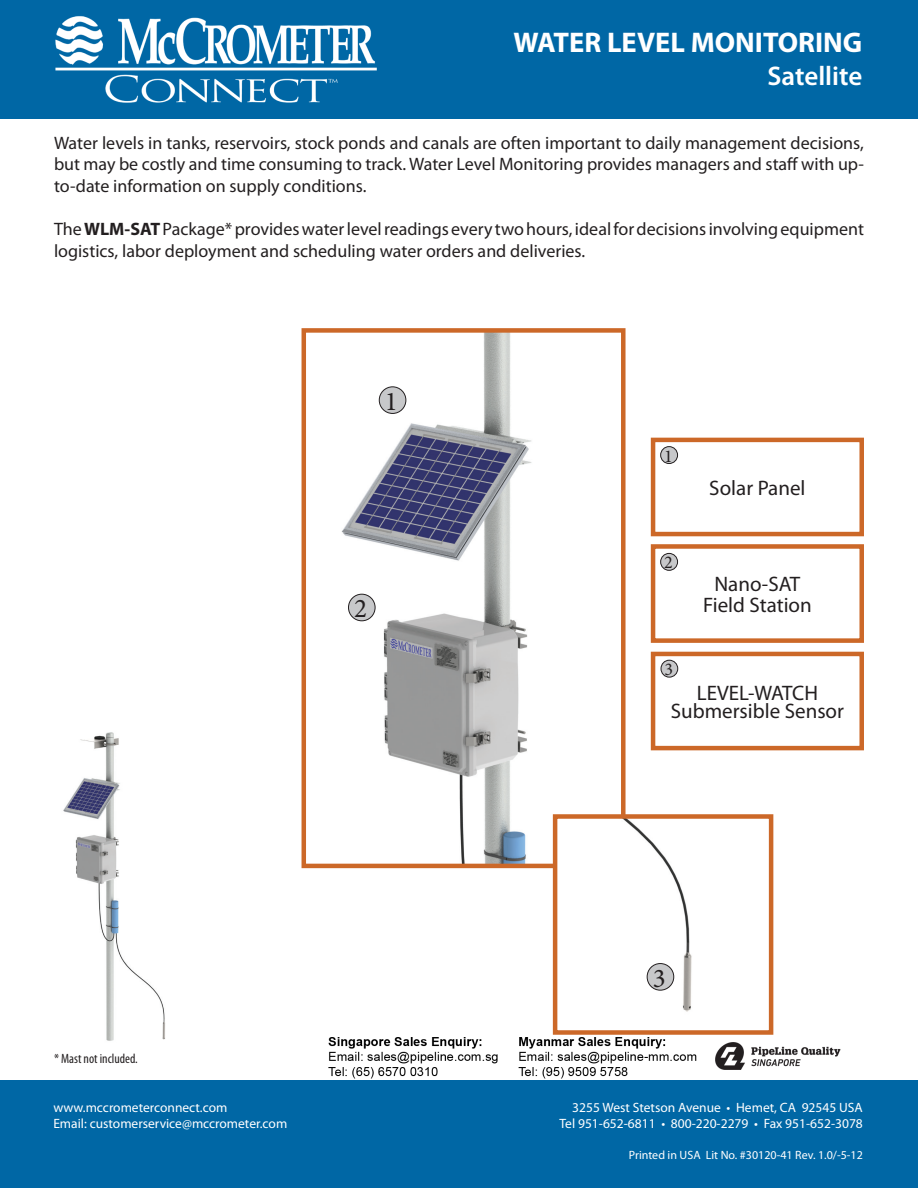
<style>
.page{position:relative;width:918px;height:1188px;background:#fff}
.page>*{position:absolute;margin:0;border:0;box-sizing:border-box;transform-origin:0 0}
.t1{font:700 28.5px "Myriad Pro";color:#fff}
.t2{font:600 27px "Myriad Pro";color:#fff}
.t3{font:27px "Minion Pro";color:#231f20}
.t4{font:21px/21px "Myriad Pro";color:#231f20;text-align:center}
.t5{font:18px/21.6px "Myriad Pro";color:#231f20;text-align:justify}
.t6{font:18px "Minion Pro";color:#231f20}
.t7{font:13.5px/16.2px "Myriad Pro";color:#fff;text-align:right}
.t8{font:condensed 13.5px "Myriad Pro";color:#231f20}
.t9{font:12px "Myriad Pro";color:#fff}
.s1{font-weight:700}
</style>
<div class="page">
<div style="left:0;top:0;width:918px;height:119px;background:#0067a5"></div>
<div style="left:0;top:1080px;width:918px;height:108px;background:#0067a5"></div>
<img style="left:55px;top:16px;width:322px;height:87px">
<img style="left:63px;top:732px;width:102px;height:309px">
<div style="left:651px;top:544px;width:213px;height:99px;border:4px solid #cc6828"></div>
<div style="left:651px;top:438px;width:213px;height:98px;border:4px solid #cc6828"></div>
<div style="left:651px;top:652px;width:213px;height:98px;border:4px solid #cc6828"></div>
<div style="left:661px;top:660px;width:17px;height:17px;background:#c7c8ca;border-radius:50%"></div>
<div style="left:661px;top:660px;width:17px;height:17px;border:1px solid #231f20;border-radius:50%"></div>
<div style="left:661px;top:553px;width:17px;height:17px;background:#c7c8ca;border-radius:50%"></div>
<div style="left:660px;top:553px;width:18px;height:18px;border:1px solid #231f20;border-radius:50%"></div>
<div style="left:661px;top:447px;width:17px;height:17px;background:#c7c8ca;border-radius:50%"></div>
<div style="left:660px;top:446px;width:18px;height:18px;border:1px solid #231f20;border-radius:50%"></div>
<img style="left:341px;top:333px;width:212px;height:530px">
<div style="left:302px;top:328px;width:324px;height:540px;border:4px solid #cc6828"></div>
<img style="left:558px;top:819px;width:134px;height:193px">
<div style="left:553px;top:814px;width:220px;height:221px;border:4px solid #cc6828"></div>
<div style="left:379px;top:387px;width:27px;height:26px;background:#c7c8ca;border-radius:50%"></div>
<div style="left:379px;top:387px;width:27px;height:27px;border:1px solid #231f20;border-radius:50%"></div>
<div style="left:348px;top:594px;width:27px;height:27px;background:#c7c8ca;border-radius:50%"></div>
<div style="left:348px;top:594px;width:27px;height:27px;border:1px solid #231f20;border-radius:50%"></div>
<div style="left:647px;top:964px;width:27px;height:26px;background:#c7c8ca;border-radius:50%"></div>
<div style="left:647px;top:963px;width:27px;height:27px;border:1px solid #231f20;border-radius:50%"></div>
<img style="left:328px;top:1024px;width:513px;height:55px">
<h1 class="t1" style="left:513px;top:24px;width:350px">WATER LEVEL MONITORING</h1>
<h2 class="t2" style="left:767px;top:58px;width:97px">Satellite</h2>
<p class="t5" style="left:54px;top:131px;width:812px">Water levels in tanks, reservoirs, stock ponds and canals are often important to daily management decisions, but may be costly and time consuming to track. Water Level Monitoring provides managers and staff with up&shy;to-date information on supply conditions.</p>
<p class="t5" style="left:54px;top:218px;width:811px">The <span class="s1">WLM-SAT</span> Package* provides water level readings every two hours, ideal for decisions involving equipment logistics, labor deployment and scheduling water orders and deliveries.</p>
<h2 class="t3" style="left:385px;top:383px;width:14px">1</h2>
<h2 class="t3" style="left:354px;top:591px;width:14px">2</h2>
<p class="t8" style="left:54px;top:1050px;width:85px">* Mast not included.</p>
<p class="t7" style="left:53px;top:1099px;width:235px;text-align:left">www.mccrometerconnect.com<br>Email: customerservice@mccrometer.com</p>
<p class="t6" style="left:664px;top:444px;width:10px">1</p>
<p class="t6" style="left:664px;top:551px;width:10px">2</p>
<p class="t6" style="left:664px;top:657px;width:10px">3</p>
<p class="t4" style="left:709px;top:477px;width:98px">Solar Panel</p>
<p class="t4" style="left:703px;top:573px;width:110px">Nano-SAT<br>Field Station</p>
<p class="t4" style="left:671px;top:684px;width:175px;line-height:18px">LEVEL-WATCH<br>Submersible Sensor</p>
<h2 class="t3" style="left:653px;top:960px;width:14px">3</h2>
<p class="t7" style="left:560px;top:1099px;width:305px">3255 West Stetson Avenue • Hemet, CA 92545 USA<br>Tel 951-652-6811 • 800-220-2279 • Fax 951-652-3078</p>
<p class="t9" style="left:629px;top:1147px;width:236px">Printed in USA Lit No. #30120-41 Rev. 1.0/-5-12</p>
</div>
